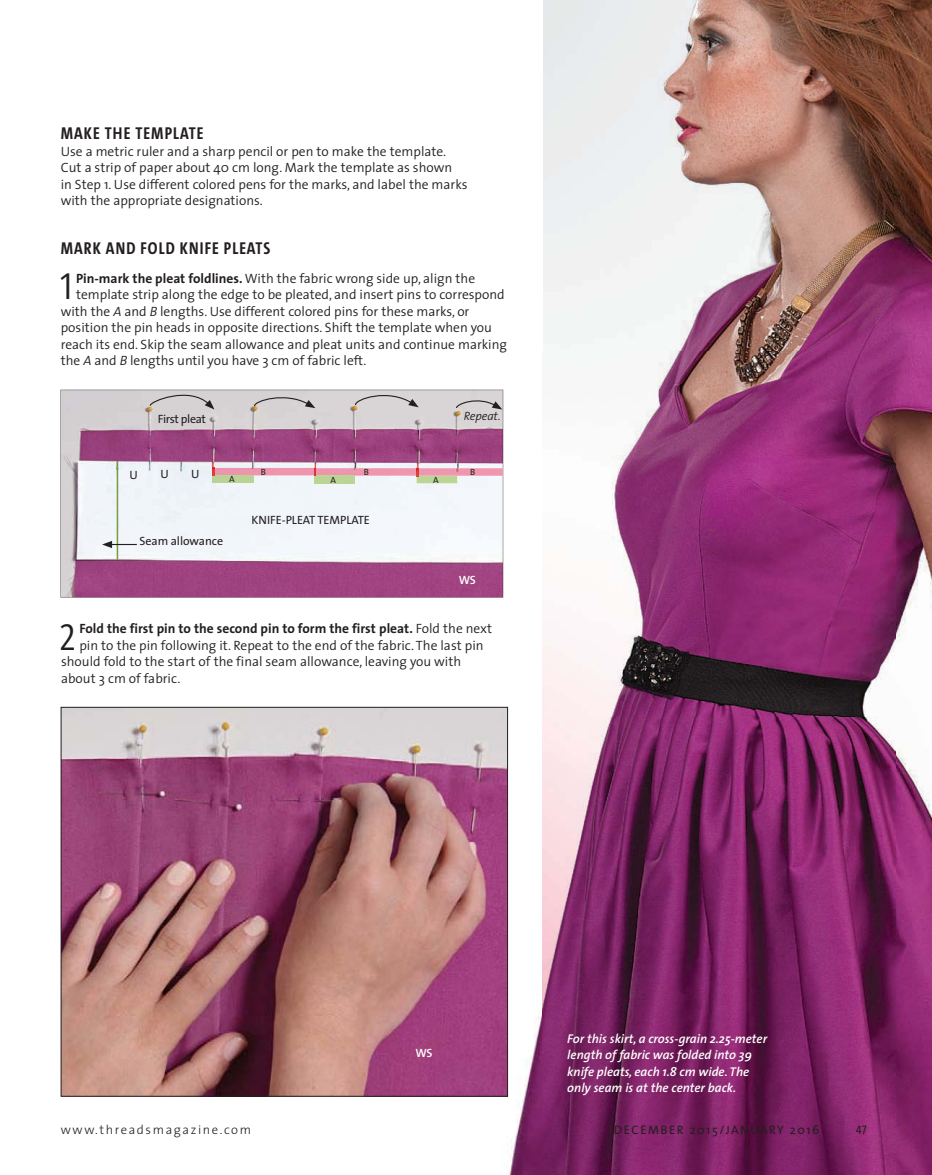
<style>
.page{position:relative;width:932px;height:1175px;background:#fff}
.page>*{position:absolute;margin:0;border:0;box-sizing:border-box;transform-origin:0 0}
.t1{font:300 37.95px "The Sans Cd OT";color:#231f20}
.t2{font:700 17.25px "The Sans Cd OT";letter-spacing:.06em;color:#231f20}
.t3{font:300 13.5px/16.5px "The Sans OT";color:#231f20}
.t4{font:700 13.5px "The Sans OT";color:#231f20}
.t5{font:italic 600 12.75px/16.5px "The Sans OT";color:#fff}
.t6{font:300 12.75px "The Sans OT";letter-spacing:.125em;color:#231f20}
.t7{font:12.3px "The Sans OT";letter-spacing:.125em;color:#231f20}
.t8{font:12.3px "The Sans Cd OT";color:#231f20}
.t9{font:12px "The Sans OT";letter-spacing:-.005em;color:#231f20}
.t10{font:12px "The Sans OT";letter-spacing:-.03em;color:#231f20}
.t11{font:italic 300 12px "The Sans OT";letter-spacing:-.005em;color:#231f20}
.t12{font:600 12px "The Sans OT";color:#fff}
.t13{font:9px "The Sans OT";color:#231f20}
.s1{font-weight:700}
.s2{font-style:italic}
.s3{font-weight:300}
</style>
<div class="page">
<img style="left:500px;top:0;width:432px;height:1174px">
<img style="left:63px;top:709px;width:442px;height:385px">
<svg style="left:61px;top:390px;width:442px;height:207px"></svg>
<img style="left:214px;top:468px;width:289px;height:8px">
<img style="left:213px;top:475px;width:40px;height:8px">
<img style="left:314px;top:476px;width:41px;height:7px">
<img style="left:416px;top:476px;width:41px;height:7px">
<svg style="left:253px;top:391px;width:62px;height:17px"></svg>
<svg style="left:149px;top:389px;width:65px;height:20px"></svg>
<svg style="left:354px;top:389px;width:64px;height:18px"></svg>
<svg style="left:455px;top:395px;width:47px;height:14px"></svg>
<hr style="left:117px;top:461px;width:1px;height:98px;background:#769d3a">
<svg style="left:416px;top:468px;width:2px;height:9px"></svg>
<svg style="left:212px;top:467px;width:2px;height:8px"></svg>
<svg style="left:102px;top:541px;width:35px;height:7px"></svg>
<p class="t2" style="left:61px;top:125px;width:144px">MAKE THE TEMPLATE</p>
<p class="t3" style="left:61px;top:142px;width:408px">Use a metric ruler and a sharp pencil or pen to make the template.<br>Cut a strip of paper about 40 cm long. Mark the template as shown<br>in Step 1. Use different colored pens for the marks, and label the marks with the appropriate designations.</p>
<p class="t2" style="left:61px;top:240px;width:211px">MARK AND FOLD KNIFE PLEATS</p>
<h1 class="t1" style="left:60px;top:268px;width:13px">1</h1>
<p class="t3" style="left:76px;top:269px;width:400px"><span class="s1">Pin-mark the pleat foldlines.</span> With the fabric wrong side up, align the</p>
<p class="t3" style="left:76px;top:286px;width:430px">template strip along the edge to be pleated, and insert pins to correspond</p>
<p class="t3" style="left:61px;top:302px;width:410px">with the <span class="s2">A</span> and <span class="s2">B</span> lengths. Use different colored pins for these marks, or</p>
<p class="t3" style="left:61px;top:319px;width:433px">position the pin heads in opposite directions. Shift the template when you</p>
<p class="t3" style="left:61px;top:335px;width:448px">reach its end. Skip the seam allowance and pleat units and continue marking</p>
<p class="t3" style="left:61px;top:352px;width:307px">the <span class="s2">A</span> and <span class="s2">B</span> lengths until you have 3 cm of fabric left.</p>
<p class="t10" style="left:158px;top:409px;width:50px">First pleat</p>
<p class="t9" style="left:129px;top:464px;width:10px">U</p>
<p class="t9" style="left:160px;top:464px;width:10px">U</p>
<p class="t9" style="left:191px;top:464px;width:10px">U</p>
<p class="t13" style="left:261px;top:464px;width:7px">B</p>
<p class="t13" style="left:229px;top:472px;width:7px">A</p>
<p class="t13" style="left:330px;top:472px;width:7px">A</p>
<p class="t13" style="left:363px;top:465px;width:7px">B</p>
<p class="t9" style="left:139px;top:531px;width:85px">Seam allowance</p>
<p class="t9" style="left:251px;top:510px;width:120px">KNIFE-PLEAT TEMPLATE</p>
<p class="t13" style="left:433px;top:472px;width:7px">A</p>
<p class="t11" style="left:463px;top:406px;width:39px">Repeat.</p>
<p class="t13" style="left:470px;top:465px;width:7px">B</p>
<p class="t12" style="left:458px;top:569px;width:19px">WS</p>
<h1 class="t1" style="left:60px;top:618px;width:17px">2</h1>
<p class="t4" style="left:79px;top:617px;width:414px">Fold the first pin to the second pin to form the first pleat. <span class="s3">Fold the next</span></p>
<p class="t3" style="left:79px;top:636px;width:406px">pin to the pin following it. Repeat to the end of the fabric. The last pin</p>
<p class="t3" style="left:61px;top:653px;width:401px">should fold to the start of the final seam allowance, leaving you with</p>
<p class="t3" style="left:61px;top:669px;width:121px">about 3 cm of fabric.</p>
<p class="t12" style="left:415px;top:1043px;width:19px">WS</p>
<p class="t5" style="left:567px;top:1029px;width:201px">For this skirt, a cross-grain 2.25-meter length of fabric was folded into 39 knife pleats, each 1.8 cm wide. The only seam is at the center back.</p>
<p class="t6" style="left:61px;top:1119px;width:192px">www.threadsmagazine.com</p>
<p class="t7" style="left:614px;top:1120px;width:207px">DECEMBER 2015/JANUARY 2016</p>
<p class="t8" style="left:856px;top:1124px;width:12px">47</p>
</div>
